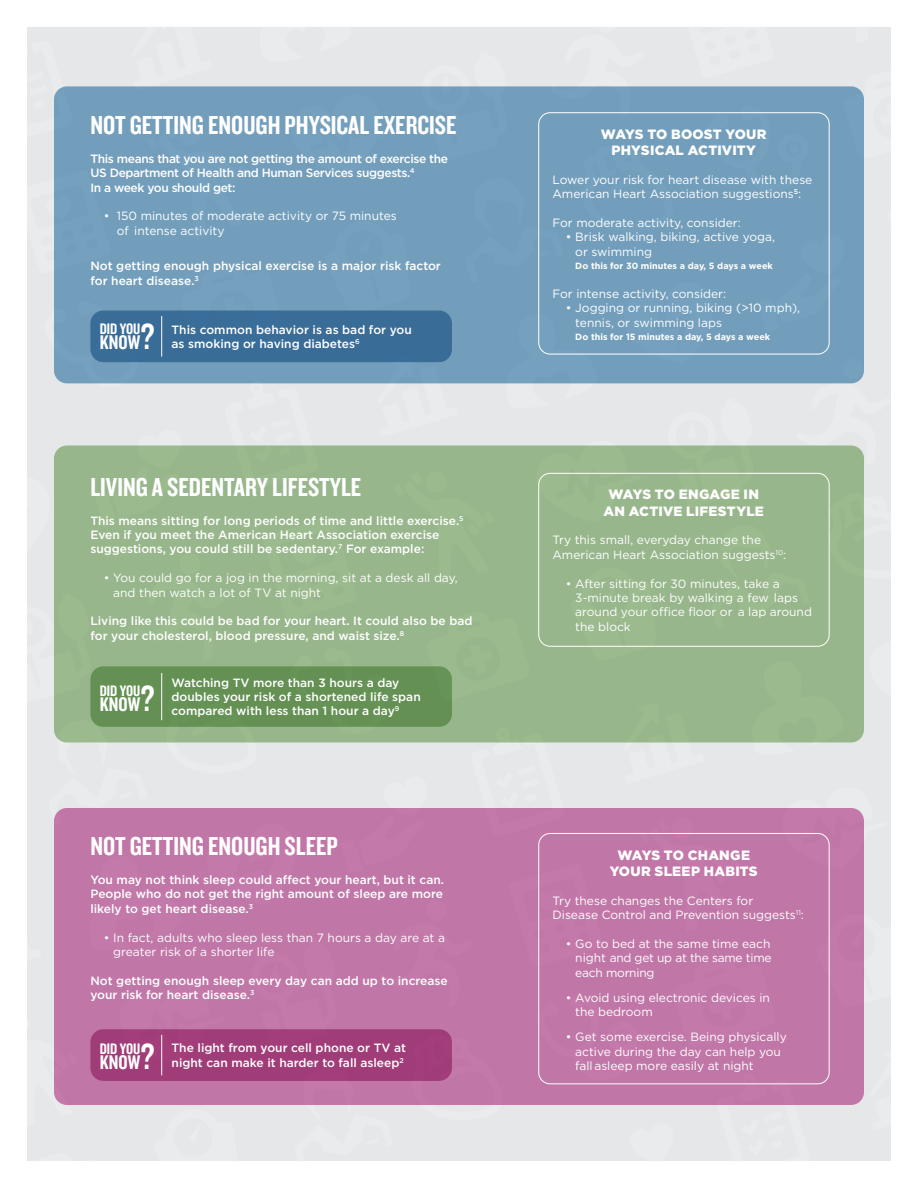
<style>
.page{position:relative;width:918px;height:1188px;background:#fff}
.page>*{position:absolute;margin:0;border:0;box-sizing:border-box;transform-origin:0 0}
.t1{font:27px "Knockout 49 Liteweight";color:#fff}
.t2{font:20.55px "Knockout 49 Liteweight";color:#fff}
.t3{font:15.75px "Knockout 49 Liteweight";color:#fff}
.t4{font:900 13.5px/16.2px "Gotham";letter-spacing:.015em;color:#fff;text-align:center}
.t5{font:12px/14.4px "Gotham";color:#fff}
.t6{font:500 12px/14.4px "Gotham";color:#fff}
.t7{font:500 12px/14.4px "Gotham";letter-spacing:-.03em;color:#fff}
.t8{font:700 9px "Gotham";color:#fff}
.s1{font-size:37.8px}
</style>
<div class="page">
<div style="left:27px;top:27px;width:864px;height:1134px;background:#e6e7e8"></div>
<div style="left:54px;top:86px;width:810px;height:297px;background:#739ebb;border-radius:13px"></div>
<div style="left:54px;top:445px;width:810px;height:297px;background:#98b68c;border-radius:13px"></div>
<div style="left:54px;top:808px;width:810px;height:297px;background:#c077a7;border-radius:13px"></div>
<div style="left:90px;top:310px;width:362px;height:52px;background:#396c97;border-radius:13px"></div>
<hr style="left:161px;top:316px;width:1px;height:41px;background:#fff">
<div style="left:90px;top:1029px;width:362px;height:52px;background:#a03d78;border-radius:13px"></div>
<hr style="left:161px;top:1035px;width:1px;height:40px;background:#fff">
<div style="left:539px;top:112px;width:290px;height:242px;border:1px solid #fff;border-radius:11px"></div>
<div style="left:539px;top:473px;width:290px;height:174px;border:1px solid #fff;border-radius:11px"></div>
<div style="left:539px;top:833px;width:290px;height:251px;border:1px solid #fff;border-radius:11px"></div>
<div style="left:90px;top:666px;width:362px;height:61px;background:#649054;border-radius:13px"></div>
<hr style="left:161px;top:673px;width:1px;height:47px;background:#fff">
<h1 class="t1" style="left:90px;top:108px;width:368px">NOT GETTING ENOUGH PHYSICAL EXERCISE</h1>
<p class="t7" style="left:90px;top:151px;width:359px">This means that you are not getting the amount of exercise the<br>US Department of Health and Human Services suggests.<sup>4<br></sup>In a week you should get:</p>
<p class="t5" style="left:117px;top:209px;width:281px;text-indent:-13px">• 150 minutes of moderate activity or 75 minutes of intense activity</p>
<p class="t6" style="left:90px;top:259px;width:352px">Not getting enough physical exercise is a major risk factor for heart disease.<sup>3</sup></p>
<h2 class="t2" style="left:100px;top:329px;width:56px">KNOW<span class="s1">?</span></h2>
<h3 class="t3" style="left:100px;top:319px;width:42px">DID YOU</h3>
<p class="t6" style="left:172px;top:322px;width:242px">This common behavior is as bad for you as smoking or having diabetes<sup>6</sup></p>
<h1 class="t1" style="left:90px;top:470px;width:272px">LIVING A SEDENTARY LIFESTYLE</h1>
<p class="t6" style="left:90px;top:513px;width:375px">This means sitting for long periods of time and little exercise.<sup>5<br></sup>Even if you meet the American Heart Association exercise suggestions, you could still be sedentary.<sup>7</sup> For example:</p>
<p class="t5" style="left:113px;top:571px;width:346px;text-indent:-9px">• You could go for a jog in the morning, sit at a desk all day, and then watch a lot of TV at night</p>
<p class="t6" style="left:90px;top:614px;width:384px">Living like this could be bad for your heart. It could also be bad for your cholesterol, blood pressure, and waist size.<sup>8</sup></p>
<h2 class="t2" style="left:100px;top:691px;width:56px">KNOW<span class="s1">?</span></h2>
<h3 class="t3" style="left:100px;top:680px;width:42px">DID YOU</h3>
<p class="t6" style="left:172px;top:675px;width:251px">Watching TV more than 3 hours a day doubles your risk of a shortened life span compared with less than 1 hour a day<sup>9</sup></p>
<h1 class="t1" style="left:90px;top:829px;width:249px">NOT GETTING ENOUGH SLEEP</h1>
<p class="t6" style="left:90px;top:872px;width:355px;text-align:justify">You may not think sleep could affect your heart, but it can.<br>People who do not get the right amount of sleep are more likely to get heart disease.<sup>3</sup></p>
<p class="t5" style="left:113px;top:930px;width:333px;text-indent:-9px">• In fact, adults who sleep less than 7 hours a day are at a greater risk of a shorter life</p>
<p class="t6" style="left:90px;top:973px;width:359px">Not getting enough sleep every day can add up to increase your risk for heart disease.<sup>3</sup></p>
<h2 class="t2" style="left:100px;top:1049px;width:56px">KNOW<span class="s1">?</span></h2>
<h3 class="t3" style="left:100px;top:1039px;width:42px">DID YOU</h3>
<p class="t6" style="left:172px;top:1041px;width:236px">The light from your cell phone or TV at night can make it harder to fall asleep<sup>2</sup></p>
<p class="t4" style="left:601px;top:126px;width:167px">WAYS TO BOOST YOUR<br>PHYSICAL ACTIVITY</p>
<p class="t5" style="left:552px;top:172px;width:261px">Lower your risk for heart disease with these<br>American Heart Association suggestions<sup>5</sup>:</p>
<p class="t5" style="left:552px;top:215px;width:190px">For moderate activity, consider:</p>
<p class="t5" style="left:575px;top:230px;width:201px;text-indent:-9px">• Brisk walking, biking, active yoga, or swimming</p>
<p class="t8" style="left:575px;top:261px;width:199px">Do this for 30 minutes a day, 5 days a week</p>
<p class="t5" style="left:552px;top:286px;width:175px">For intense activity, consider:</p>
<p class="t5" style="left:575px;top:301px;width:226px;text-indent:-9px">• Jogging or running, biking (&gt;10 mph), tennis, or swimming laps</p>
<p class="t8" style="left:575px;top:332px;width:196px">Do this for 15 minutes a day, 5 days a week</p>
<p class="t4" style="left:604px;top:486px;width:162px">WAYS TO ENGAGE IN<br>AN ACTIVE LIFESTYLE</p>
<p class="t5" style="left:552px;top:533px;width:235px">Try this small, everyday change the<br>American Heart Association suggests<sup>10</sup>:</p>
<p class="t5" style="left:575px;top:576px;width:238px;text-indent:-9px">• After sitting for 30 minutes, take a<br>3-minute break by walking a few laps around your office floor or a lap around the block</p>
<p class="t4" style="left:610px;top:846px;width:150px">WAYS TO CHANGE<br>YOUR SLEEP HABITS</p>
<p class="t5" style="left:552px;top:893px;width:253px">Try these changes the Centers for<br>Disease Control and Prevention suggests<sup>11</sup>:</p>
<p class="t5" style="left:575px;top:936px;width:198px;text-align:justify;text-indent:-9px">• Go to bed at the same time each night and get up at the same time each morning</p>
<p class="t5" style="left:575px;top:990px;width:196px;text-indent:-9px">• Avoid using electronic devices in the bedroom</p>
<p class="t5" style="left:575px;top:1030px;width:213px;text-indent:-9px">• Get some exercise. Being physically active during the day can help you fall asleep more easily at night</p>
</div>
